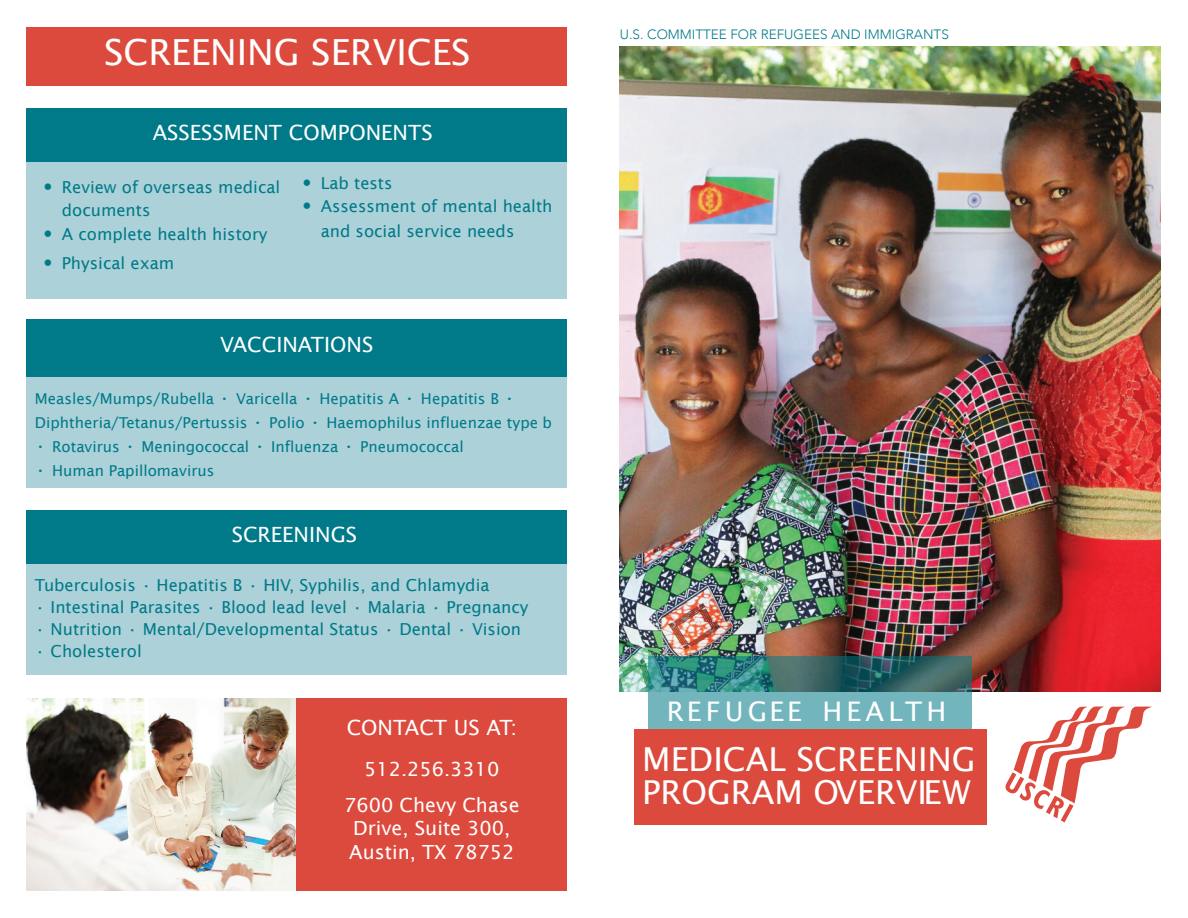
<style>
.page{position:relative;width:1188px;height:918px;background:#fff}
.page>*{position:absolute;margin:0;border:0;box-sizing:border-box;transform-origin:0 0}
.t1{font:36px "Lucida Sans";color:#fff}
.t2{font:33px/32.5px "Lucida Sans";color:#fff}
.t3{font:27px "Lucida Sans";letter-spacing:.16em;color:#fff}
.t4{font:21px "Lucida Sans";color:#fff}
.t5{font:19.5px/35.4px "Lucida Sans";color:#fff;text-align:center}
.t6{font:16.5px/23.4px "Lucida Sans";color:#007a88}
.t7{font:15px/24px "Lucida Sans";color:#007a88}
.t8{font:300 13.5px "Avenir";color:#007a88}
.s1{font-family:"Avenir";font-weight:300;font-size:18px}
.s2{font-size:18px}
</style>
<div class="page">
<img style="left:26px;top:698px;width:271px;height:193px">
<img style="left:620px;top:46px;width:540px;height:646px">
<div style="left:26px;top:27px;width:541px;height:59px;background:#dc4a3d"></div>
<div style="left:26px;top:319px;width:541px;height:59px;background:#007a88"></div>
<div style="left:26px;top:378px;width:541px;height:110px;background:#acd1d9"></div>
<div style="left:26px;top:564px;width:541px;height:110px;background:#acd1d9"></div>
<div style="left:26px;top:161px;width:541px;height:138px;background:#acd1d9"></div>
<div style="left:26px;top:510px;width:541px;height:54px;background:#007a88"></div>
<div style="left:26px;top:108px;width:541px;height:53px;background:#007a88"></div>
<div style="left:297px;top:698px;width:270px;height:193px;background:#dc4a3d"></div>
<svg style="left:1005px;top:706px;width:147px;height:116px"></svg>
<svg style="left:648px;top:657px;width:324px;height:72px;background:#549397"></svg>
<div style="left:634px;top:729px;width:352px;height:95px;background:#dc4a3d"></div>
<h1 class="t1" style="left:104px;top:31px;width:368px">SCREENING SERVICES</h1>
<p class="t4" style="left:153px;top:120px;width:281px">ASSESSMENT COMPONENTS</p>
<p class="t6" style="left:62px;top:175px;width:220px;text-indent:-18px"><span class="s1">•</span> Review of overseas medical documents</p>
<p class="t6" style="left:43px;top:222px;width:225px"><span class="s1">•</span> A complete health history</p>
<p class="t6" style="left:43px;top:251px;width:132px"><span class="s1">•</span> Physical exam</p>
<p class="t6" style="left:302px;top:171px;width:92px"><span class="s1">•</span> Lab tests</p>
<p class="t6" style="left:321px;top:194px;width:233px;line-height:24.8px;text-indent:-18px"><span class="s1">•</span> Assessment of mental health and social service needs</p>
<p class="t4" style="left:220px;top:333px;width:155px">VACCINATIONS</p>
<p class="t7" style="left:35px;top:386px;width:519px">Measles/Mumps/Rubella <span class="s2">•</span> Varicella <span class="s2">•</span> Hepatitis A <span class="s2">•</span> Hepatitis B <span class="s2">•<br></span>Diphtheria/Tetanus/Pertussis <span class="s2">•</span> Polio <span class="s2">•</span> Haemophilus influenzae type b</p>
<p class="t7" style="left:35px;top:434px;width:430px"><span class="s2">•</span> Rotavirus <span class="s2">•</span> Meningococcal <span class="s2">•</span> Influenza <span class="s2">•</span> Pneumococcal</p>
<p class="t7" style="left:35px;top:458px;width:181px"><span class="s2">•</span> Human Papillomavirus</p>
<p class="t4" style="left:232px;top:523px;width:127px">SCREENINGS</p>
<p class="t6" style="left:35px;top:573px;width:456px">Tuberculosis • Hepatitis B • HIV, Syphilis, and Chlamydia</p>
<p class="t6" style="left:35px;top:595px;width:495px">• Intestinal Parasites • Blood lead level • Malaria • Pregnancy</p>
<p class="t6" style="left:35px;top:617px;width:488px">• Nutrition • Mental/Developmental Status • Dental • Vision</p>
<p class="t6" style="left:35px;top:639px;width:108px">• Cholesterol</p>
<p class="t4" style="left:347px;top:716px;width:172px">CONTACT US AT:</p>
<p class="t5" style="left:344px;top:752px;width:177px">512.256.3310<br>7600 Chevy Chase</p>
<p class="t5" style="left:349px;top:816px;width:167px;line-height:23.4px;text-align:left">Drive, Suite 300,<br>Austin, TX 78752</p>
<p class="t8" style="left:620px;top:26px;width:330px">U.S. COMMITTEE FOR REFUGEES AND IMMIGRANTS</p>
<h3 class="t3" style="left:667px;top:695px;width:281px">REFUGEE HEALTH</h3>
<h2 class="t2" style="left:642px;top:743px;width:335px">MEDICAL SCREENING<br>PROGRAM OVERVIEW</h2>
</div>
